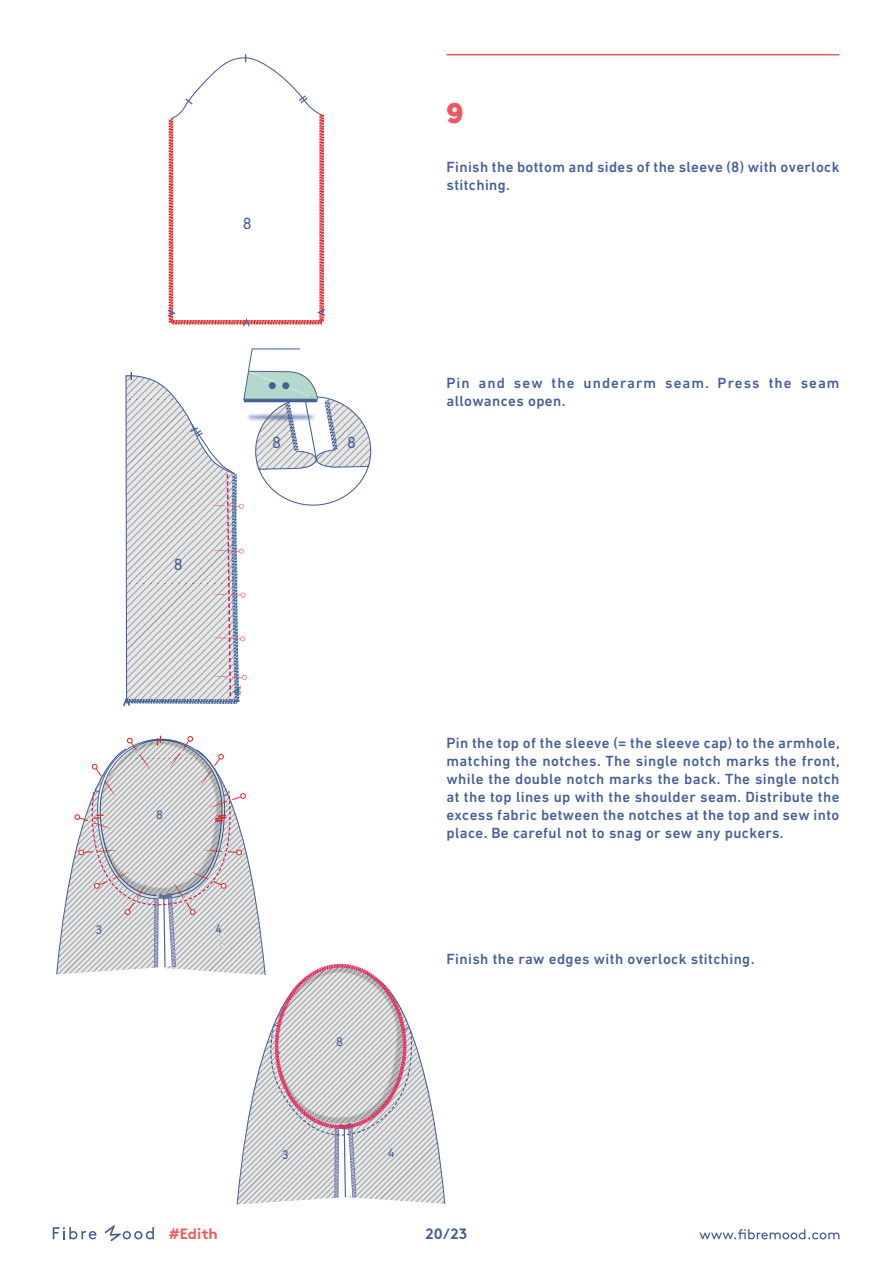
<style>
.page{position:relative;width:893px;height:1263px;background:#fff}
.page>*{position:absolute;margin:0;border:0;box-sizing:border-box;transform-origin:0 0}
.t1{font:900 28.5px "Raleway";color:#f0565d}
.t2{font:16.5px "DIN Next LT Pro";color:#466199}
.t3{font:500 15px/18px "DIN Next LT Pro";letter-spacing:.025em;color:#456099}
.t4{font:500 15px/18px "DIN Next LT Pro";letter-spacing:.07em;color:#456099}
.t5{font:700 15px "Brown";letter-spacing:-.01em;color:#f0565d}
.t6{font:700 15px "Brown";color:#456099}
.t7{font:12.75px "DIN Next LT Pro";color:#466199}
</style>
<div class="page">
<svg style="left:699px;top:1229px;width:140px;height:10px"></svg>
<svg style="left:53px;top:1227px;width:44px;height:12px"></svg>
<svg style="left:104px;top:1225px;width:50px;height:16px"></svg>
<hr style="left:446px;top:54px;width:393px;height:1px;background:#f0565d">
<svg style="left:167px;top:54px;width:159px;height:273px"></svg>
<svg style="left:123px;top:348px;width:249px;height:358px"></svg>
<svg style="left:56px;top:736px;width:390px;height:469px"></svg>
<p class="t2" style="left:243px;top:214px;width:10px">8</p>
<p class="t2" style="left:174px;top:555px;width:10px">8</p>
<p class="t2" style="left:272px;top:433px;width:10px">8</p>
<p class="t2" style="left:347px;top:433px;width:10px">8</p>
<h1 class="t1" style="left:446px;top:93px;width:18px">9</h1>
<p class="t3" style="left:446px;top:158px;width:395px">Finish the bottom and sides of the sleeve (8) with overlock stitching.</p>
<p class="t4" style="left:446px;top:374px;width:395px">Pin and sew the underarm seam. Press the seam allowances open.</p>
<p class="t7" style="left:156px;top:807px;width:8px">8</p>
<p class="t7" style="left:96px;top:922px;width:8px">3</p>
<p class="t7" style="left:215px;top:921px;width:8px">4</p>
<p class="t7" style="left:336px;top:1034px;width:8px">8</p>
<p class="t7" style="left:282px;top:1147px;width:8px">3</p>
<p class="t7" style="left:388px;top:1145px;width:8px">4</p>
<p class="t3" style="left:446px;top:734px;width:395px;text-align:justify">Pin the top of the sleeve (= the sleeve cap) to the armhole, matching the notches. The single notch marks the front, while the double notch marks the back. The single notch at the top lines up with the shoulder seam. Distribute the excess fabric between the notches at the top and sew into place. Be careful not to snag or sew any puckers.</p>
<p class="t3" style="left:446px;top:950px;width:309px">Finish the raw edges with overlock stitching.</p>
<p class="t5" style="left:169px;top:1222px;width:50px">#Edith</p>
<p class="t6" style="left:426px;top:1221px;width:43px">20/23</p>
</div>
